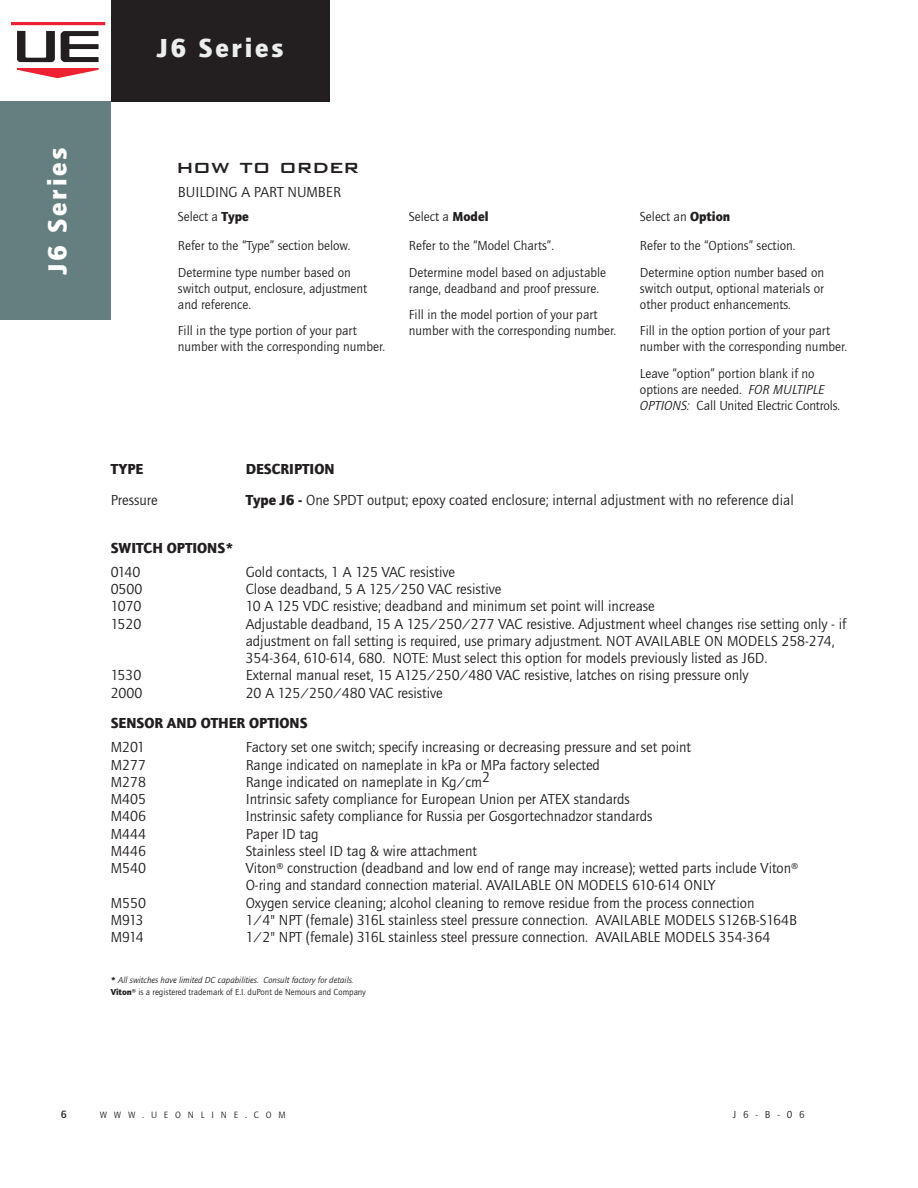
<style>
.page{position:relative;width:918px;height:1188px;background:#fff}
.page>*{position:absolute;margin:0;border:0;box-sizing:border-box;transform-origin:0 0}
.t1{font:900 27px "Quay Sans ITC";letter-spacing:.1em;color:#eceded}
.t2{font:900 27px "Quay Sans ITC";letter-spacing:.1em;color:#fff}
.t3{font:500 24px "Bank Gothic BT";color:#231f20}
.t4{font:15px/17.2px "Quay Sans ITC";color:#231f20}
.t5{font:900 15px "Quay Sans ITC";color:#231f20}
.t6{font:15px "Quay Sans ITC";letter-spacing:-.045em;color:#231f20}
.t7{font:13.5px/16.2px "Quay Sans ITC";color:#231f20}
.t8{font:10.8px "Quay Sans Md ITC";color:#231f20}
.t9{font:10.5px "Quay Sans ITC Book SC900";color:#231f20}
.t10{font:9.45px "Quay Sans ITC Book SC900";letter-spacing:.72em;color:#231f20}
.t11{font:italic 9px/12px "Quay Sans ITC";color:#231f20}
.s1{font-weight:900}
.s2{font-style:italic}
.s3{font-weight:900;font-style:normal}
.s4{font-family:"Quay Sans Md ITC";font-style:normal}
.s5{font-style:normal}
.s6{font-size:10.5px}
</style>
<div class="page">
<hr style="left:11px;top:22px;width:94px;height:3px;background:#ee2132">
<svg style="left:17px;top:31px;width:38px;height:31px"></svg>
<svg style="left:17px;top:68px;width:82px;height:10px"></svg>
<svg style="left:61px;top:31px;width:38px;height:31px"></svg>
<div style="left:111px;top:0;width:219px;height:102px;background:#231f20"></div>
<div style="left:0;top:101px;width:111px;height:219px;background:#657f80"></div>
<h1 class="t2" style="left:42px;top:274px;width:128px;rotate:-90deg">J6 SERIES</h1>
<h1 class="t1" style="left:157px;top:33px;width:128px">J6 SERIES</h1>
<h2 class="t3" style="left:176px;top:154px;width:184px">how to order</h2>
<p class="t4" style="left:178px;top:184px;width:17px">Building</p>
<p class="t4" style="left:241px;top:184px;width:21px">a part</p>
<p class="t4" style="left:287px;top:184px;width:10px">number</p>
<p class="t7" style="left:178px;top:202px;width:174px;line-height:29.7px">Select a <span class="s1">TYPE<br></span>Refer to the “Type” section below.</p>
<p class="t7" style="left:178px;top:264px;width:191px">Determine type number based on switch output, enclosure, adjustment and reference.</p>
<p class="t7" style="left:178px;top:323px;width:209px">Fill in the type portion of your part number with the corresponding number.</p>
<p class="t7" style="left:409px;top:202px;width:147px;line-height:29.7px">Select a <span class="s1">MODEL<br></span>Refer to the “Model Charts”.</p>
<p class="t7" style="left:409px;top:264px;width:199px">Determine model based on adjustable range, deadband and proof pressure.</p>
<p class="t7" style="left:409px;top:307px;width:209px">Fill in the model portion of your part number with the corresponding number.</p>
<p class="t7" style="left:640px;top:202px;width:157px;line-height:29.7px">Select an <span class="s1">OPTION<br></span>Refer to the “Options” section.</p>
<p class="t7" style="left:640px;top:264px;width:186px;text-align:justify">Determine option number based on switch output, optional materials or other product enhancements.</p>
<p class="t7" style="left:640px;top:323px;width:209px">Fill in the option portion of your part number with the corresponding number.</p>
<p class="t7" style="left:640px;top:365px;width:202px">Leave “option” portion blank if no options are needed. <span class="s2">For multiple options:</span> Call United Electric Controls.</p>
<p class="t5" style="left:111px;top:460px;width:34px">TYPE</p>
<p class="t5" style="left:246px;top:460px;width:66px">DESCRI PTION</p>
<p class="t4" style="left:111px;top:492px;width:48px">Pressure</p>
<p class="t4" style="left:246px;top:492px;width:550px"><span class="s1">TYPE J6 -</span> One SPDT output; epoxy coated enclosure; internal adjustment with no reference dial</p>
<p class="t5" style="left:111px;top:539px;width:125px">SWITCH OPTIONS*</p>
<p class="t4" style="left:111px;top:564px;width:31px">0140</p>
<p class="t4" style="left:246px;top:564px;width:211px">Gold contacts, 1 A 125 VAC resistive</p>
<p class="t4" style="left:111px;top:581px;width:33px">0500</p>
<p class="t4" style="left:246px;top:581px;width:257px">Close deadband, 5 A 125/250 VAC resistive</p>
<p class="t4" style="left:111px;top:598px;width:32px">1070</p>
<p class="t4" style="left:246px;top:598px;width:411px">10 A 125 VDC resistive; deadband and minimum set point will increase</p>
<p class="t4" style="left:111px;top:615px;width:32px">1520</p>
<p class="t4" style="left:246px;top:615px;width:602px">Adjustable deadband, 15 A 125/250/277 VAC resistive. Adjustment wheel changes rise setting only - if adjustment on fall setting is required, use primary adjustment. Not available</p>
<p class="t4" style="left:704px;top:633px;width:32px">on models</p>
<p class="t4" style="left:781px;top:633px;width:55px">258-274,</p>
<p class="t4" style="left:246px;top:650px;width:156px">354-364, 610-614, 680. note</p>
<p class="t4" style="left:426px;top:650px;width:343px">: Must select this option for models previously listed as J6D.</p>
<p class="t4" style="left:111px;top:667px;width:32px">1530</p>
<p class="t4" style="left:246px;top:667px;width:505px">External manual reset, 15 A125/250/480 VAC resistive, latches on rising pressure only</p>
<p class="t4" style="left:111px;top:684px;width:33px">2000</p>
<p class="t4" style="left:246px;top:684px;width:199px">20 A 125/250/480 VAC resistive</p>
<p class="t5" style="left:111px;top:715px;width:197px">SENSOR AND OTHER OPTIONS</p>
<p class="t4" style="left:111px;top:739px;width:36px">M201</p>
<p class="t4" style="left:246px;top:739px;width:447px">Factory set one switch; specify increasing or decreasing pressure and set point</p>
<p class="t4" style="left:111px;top:756px;width:37px">M277</p>
<p class="t4" style="left:246px;top:756px;width:356px">Range indicated on nameplate in kPa or MPa factory selected</p>
<p class="t4" style="left:111px;top:774px;width:37px">M278</p>
<p class="t4" style="left:246px;top:774px;width:246px">Range indicated on nameplate in Kg/cm2</p>
<p class="t4" style="left:111px;top:791px;width:37px">M405</p>
<p class="t4" style="left:246px;top:791px;width:386px">Intrinsic safety compliance for European Union per ATEX standards</p>
<p class="t4" style="left:111px;top:808px;width:37px">M406</p>
<p class="t4" style="left:246px;top:808px;width:408px">Instrinsic safety compliance for Russia per Gosgortechnadzor standards</p>
<p class="t4" style="left:111px;top:825px;width:37px">M444</p>
<p class="t4" style="left:246px;top:825px;width:74px">Paper ID tag</p>
<p class="t4" style="left:111px;top:843px;width:37px">M446</p>
<p class="t4" style="left:246px;top:843px;width:233px">Stainless steel ID tag &amp; wire attachment</p>
<p class="t4" style="left:111px;top:860px;width:37px">M540</p>
<p class="t4" style="left:246px;top:860px;width:554px">Viton® construction (deadband and low end of range may increase); wetted parts include Viton®<br>O-ring and standard connection material. Available</p>
<p class="t4" style="left:555px;top:877px;width:32px">on models</p>
<p class="t6" style="left:632px;top:877px;width:85px">610-614 ONLY</p>
<p class="t4" style="left:111px;top:894px;width:37px">M550</p>
<p class="t4" style="left:246px;top:894px;width:510px">Oxygen service cleaning; alcohol cleaning to remove residue from the process connection</p>
<p class="t4" style="left:111px;top:912px;width:35px">M913</p>
<p class="t4" style="left:246px;top:912px;width:553px">1/4" NPT (female) 316L stainless steel pressure connection. AVAILABLE MODELS S126B-S164B</p>
<p class="t4" style="left:111px;top:929px;width:35px">M914</p>
<p class="t4" style="left:246px;top:929px;width:526px">1/2" NPT (female) 316L stainless steel pressure connection. AVAILABLE MODELS 354-364</p>
<p class="t11" style="left:111px;top:974px;width:257px"><span class="s3">*</span> All switches have limited DC capabilities. Consult factory for details.<br><span class="s3">VITON</span><span class="s4">®</span> <span class="s5">is a registered trademark of E.I. duPont de Nemours and Company</span></p>
<p class="t8" style="left:61px;top:1108px;width:7px">6</p>
<p class="t10" style="left:100px;top:1110px;width:188px">WWW<span class="s6">.</span>UEONLINE<span class="s6">.</span>COM</p>
<p class="t9" style="left:733px;top:1109px;width:73px">J6-B-06</p>
</div>
